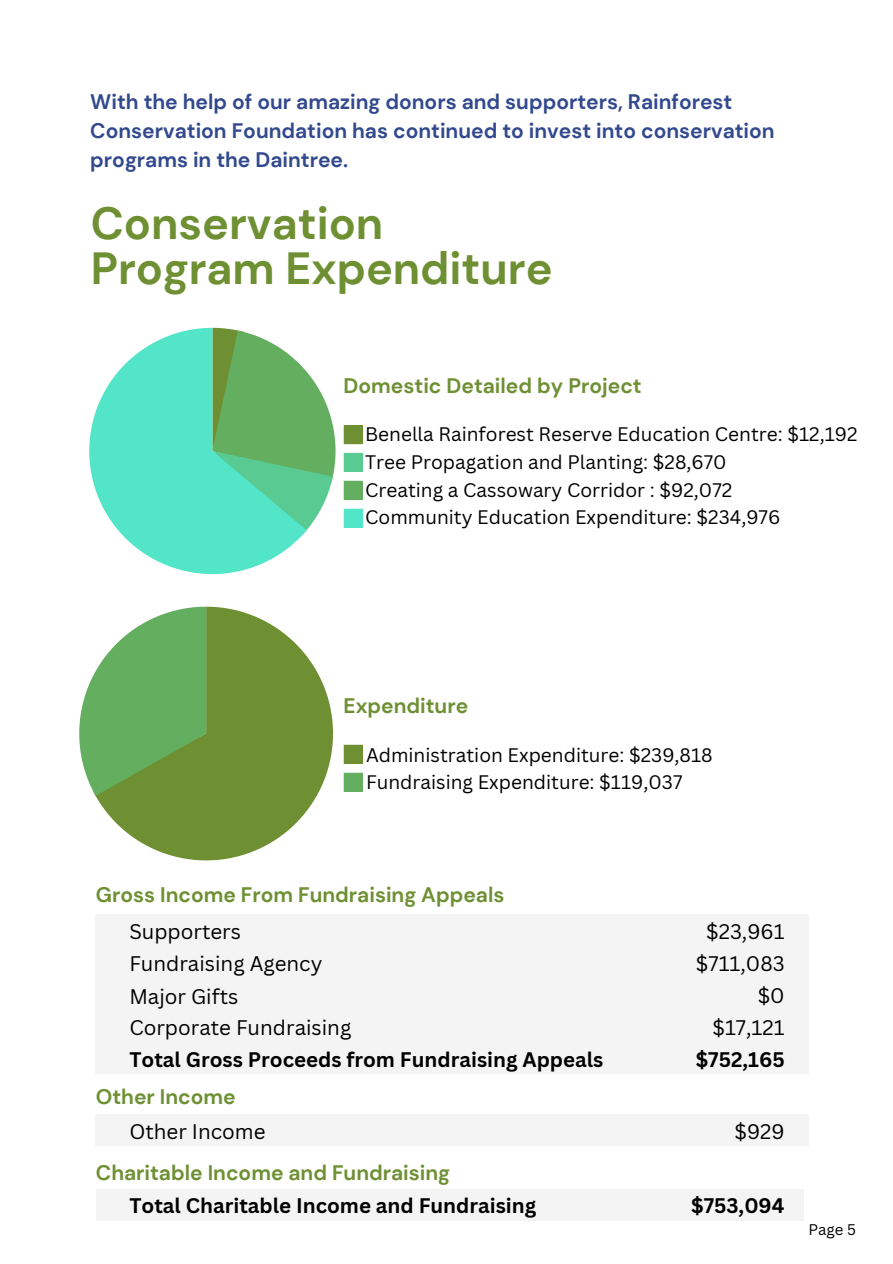
<style>
.page{position:relative;width:893px;height:1264px;background:#fff}
.page>*{position:absolute;margin:0;border:0;box-sizing:border-box;transform-origin:0 0}
.t1{font:700 45px/45px "DM Sans";color:#6e9033}
.t2{font:700 21px/29.2px "DM Sans";color:#32498e}
.t3{font:700 21px "DM Sans";color:#6e9033}
.t4{font:20.55px "Canva Sans";color:#000}
.t5{font:700 20.55px "Canva Sans";color:#000}
.t6{font:19.05px/27.9px "Canva Sans";color:#000}
.t7{font:15px "Canva Sans";color:#000}
</style>
<div class="page">
<svg style="left:89px;top:328px;width:214px;height:246px;fill:#52e5c8"></svg>
<svg style="left:212px;top:328px;width:123px;height:207px;background:#77c68f"></svg>
<svg style="left:95px;top:606px;width:238px;height:254px;fill:#6e9033"></svg>
<svg style="left:79px;top:606px;width:128px;height:189px"></svg>
<div style="left:96px;top:914px;width:712px;height:32px;background:#f4f4f4"></div>
<div style="left:96px;top:946px;width:712px;height:32px;background:#f4f4f4"></div>
<div style="left:96px;top:978px;width:712px;height:32px;background:#f4f4f4"></div>
<div style="left:96px;top:1010px;width:712px;height:32px;background:#f4f4f4"></div>
<div style="left:96px;top:1042px;width:712px;height:32px;background:#f4f4f4"></div>
<div style="left:96px;top:1114px;width:712px;height:31px;background:#f4f4f4"></div>
<div style="left:96px;top:1188px;width:707px;height:32px;background:#f4f4f4"></div>
<svg style="left:343px;top:508px;width:20px;height:19px"></svg>
<svg style="left:343px;top:481px;width:20px;height:19px"></svg>
<svg style="left:343px;top:425px;width:20px;height:19px"></svg>
<svg style="left:343px;top:453px;width:20px;height:19px"></svg>
<svg style="left:343px;top:772px;width:20px;height:19px"></svg>
<svg style="left:343px;top:744px;width:20px;height:20px"></svg>
<p class="t2" style="left:90px;top:87px;width:685px">With the help of our amazing donors and supporters, Rainforest<br>Conservation Foundation has continued to invest into conservation programs in the Daintree.</p>
<h1 class="t1" style="left:91px;top:201px;width:463px">Conservation<br>Program Expenditure</h1>
<p class="t3" style="left:343px;top:372px;width:299px">Domestic Detailed by Project</p>
<p class="t6" style="left:365px;top:419px;width:494px">Benella Rainforest Reserve Education Centre: $12,192<br>Tree Propagation and Planting: $28,670<br>Creating a Cassowary Corridor : $92,072<br>Community Education Expenditure: $234,976</p>
<p class="t3" style="left:343px;top:692px;width:126px">Expenditure</p>
<p class="t6" style="left:366px;top:740px;width:348px">Administration Expenditure: $239,818<br>Fundraising Expenditure: $119,037</p>
<p class="t3" style="left:96px;top:881px;width:410px">Gross Income From Fundraising Appeals</p>
<p class="t4" style="left:129px;top:917px;width:113px">Supporters</p>
<p class="t4" style="left:706px;top:917px;width:80px">$23,961</p>
<p class="t4" style="left:129px;top:948px;width:194px">Fundraising Agency</p>
<p class="t4" style="left:696px;top:949px;width:90px">$711,083</p>
<p class="t4" style="left:129px;top:981px;width:110px">Major Gifts</p>
<p class="t4" style="left:757px;top:981px;width:28px">$0</p>
<p class="t4" style="left:129px;top:1013px;width:223px">Corporate Fundraising</p>
<p class="t4" style="left:712px;top:1013px;width:74px">$17,121</p>
<p class="t5" style="left:129px;top:1045px;width:475px">Total Gross Proceeds from Fundraising Appeals</p>
<p class="t5" style="left:695px;top:1045px;width:90px">$752,165</p>
<p class="t3" style="left:96px;top:1083px;width:141px">Other Income</p>
<p class="t4" style="left:129px;top:1116px;width:138px">Other Income</p>
<p class="t4" style="left:734px;top:1116px;width:52px">$929</p>
<p class="t3" style="left:96px;top:1158px;width:356px">Charitable Income and Fundraising</p>
<p class="t5" style="left:129px;top:1191px;width:408px">Total Charitable Income and Fundraising</p>
<p class="t5" style="left:691px;top:1191px;width:95px">$753,094</p>
<p class="t7" style="left:808px;top:1219px;width:49px">Page 5</p>
</div>
